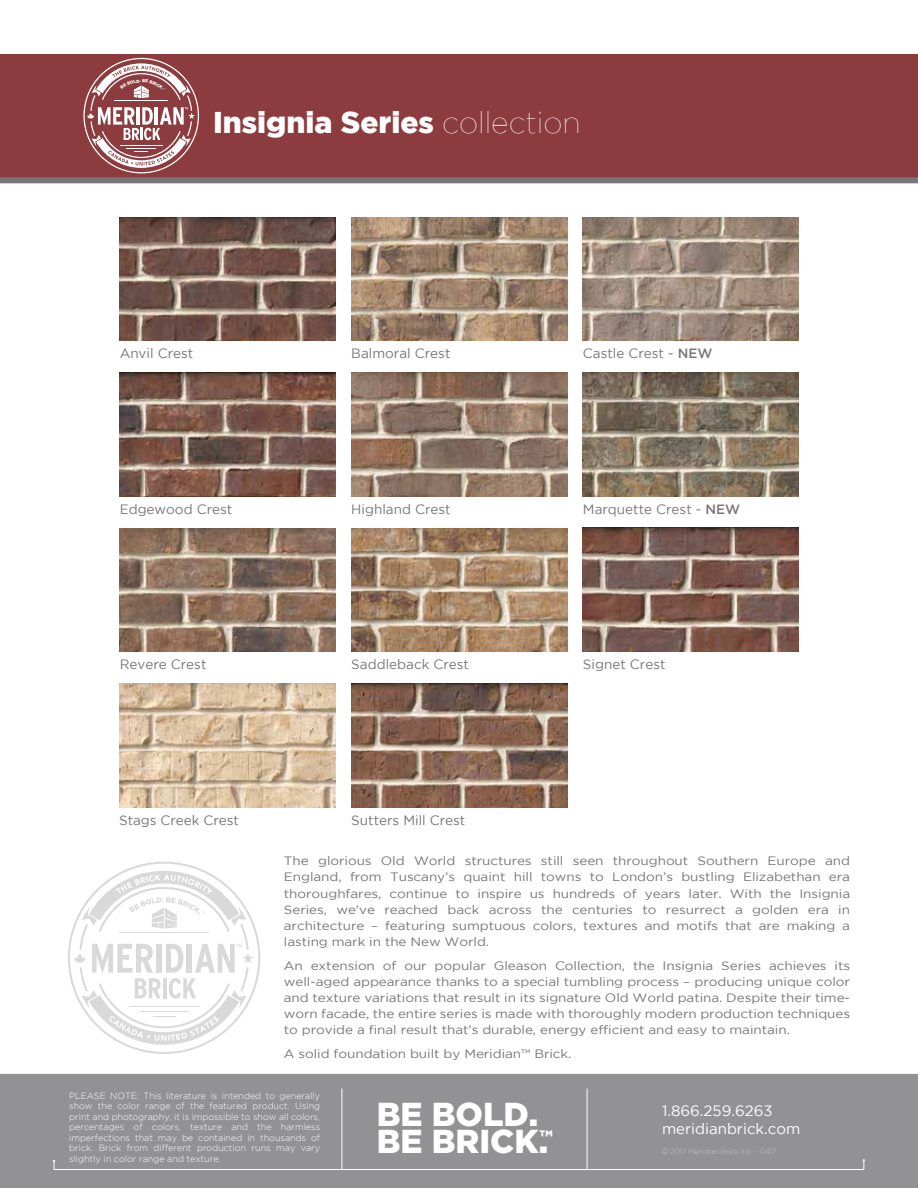
<style>
.page{position:relative;width:918px;height:1188px;background:#fff}
.page>*{position:absolute;margin:0;border:0;box-sizing:border-box;transform-origin:0 0}
.t1{font:900 33.15px/27.6px "Gotham";color:#fff}
.t2{font:900 30px "Gotham";color:#fff}
.t3{font:15px/18px "Gotham";color:#fff}
.t4{font:13.5px "Gotham";color:#77777a}
.t5{font:12.15px/16.2px "Gotham";letter-spacing:-.005em;color:#77777a;text-align:justify;scale:1.11 1}
.t6{font:300 9px/10.5px "Gotham";color:#fff;text-align:justify}
.s1{font-weight:100}
.s2{font-weight:500}
</style>
<div class="page">
<div style="left:0;top:1074px;width:918px;height:114px;background:#929294"></div>
<img style="left:120px;top:217px;width:216px;height:124px">
<img style="left:120px;top:373px;width:216px;height:123px">
<img style="left:120px;top:528px;width:216px;height:124px">
<img style="left:583px;top:528px;width:216px;height:123px">
<img style="left:351px;top:217px;width:216px;height:124px">
<img style="left:351px;top:373px;width:216px;height:123px">
<img style="left:351px;top:528px;width:216px;height:124px">
<hr style="left:587px;top:1089px;width:1px;height:81px;background:#fff">
<hr style="left:342px;top:1089px;width:1px;height:81px;background:#fff">
<div style="left:54px;top:1160px;width:810px;height:10px;border:1px solid #fff"></div>
<div style="left:0;top:54px;width:918px;height:124px;background:#8c3c3e"></div>
<div style="left:0;top:177px;width:918px;height:6px;background:#77777a"></div>
<img style="left:119px;top:684px;width:216px;height:123px">
<img style="left:351px;top:684px;width:216px;height:123px">
<img style="left:583px;top:217px;width:216px;height:124px">
<svg style="left:68px;top:862px;width:192px;height:192px"></svg>
<img style="left:583px;top:373px;width:216px;height:123px">
<svg style="left:83px;top:58px;width:116px;height:115px"></svg>
<h2 class="t2" style="left:213px;top:105px;width:369px">Insignia Series <span class="s1">collection</span></h2>
<p class="t4" style="left:120px;top:346px;width:75px">Anvil Crest</p>
<p class="t4" style="left:351px;top:346px;width:101px">Balmoral Crest</p>
<p class="t4" style="left:583px;top:346px;width:131px">Castle Crest - <span class="s2">NEW</span></p>
<p class="t4" style="left:120px;top:501px;width:114px">Edgewood Crest</p>
<p class="t4" style="left:351px;top:501px;width:101px">Highland Crest</p>
<p class="t4" style="left:583px;top:501px;width:159px">Marquette Crest - <span class="s2">NEW</span></p>
<p class="t4" style="left:120px;top:657px;width:88px">Revere Crest</p>
<p class="t4" style="left:583px;top:656px;width:84px">Signet Crest</p>
<p class="t4" style="left:351px;top:657px;width:119px">Saddleback Crest</p>
<p class="t4" style="left:119px;top:812px;width:122px">Stags Creek Crest</p>
<p class="t4" style="left:351px;top:812px;width:116px">Sutters Mill Crest</p>
<p class="t5" style="left:284px;top:853px;width:512px">The glorious Old World structures still seen throughout Southern Europe and England, from Tuscany’s quaint hill towns to London’s bustling Elizabethan era thoroughfares, continue to inspire us hundreds of years later. With the Insignia Series, we’ve reached back across the centuries to resurrect a golden era in architecture – featuring sumptuous colors, textures and motifs that are making a lasting mark in the New World.</p>
<p class="t5" style="left:284px;top:957px;width:512px">An extension of our popular Gleason Collection, the Insignia Series achieves its well-aged appearance thanks to a special tumbling process – producing unique color and texture variations that result in its signature Old World patina. Despite their time&shy;worn facade, the entire series is made with thoroughly modern production techniques to provide a final result that’s durable, energy efficient and easy to maintain.</p>
<p class="t5" style="left:284px;top:1045px;width:261px">A solid foundation built by Meridian™ Brick.</p>
<p class="t6" style="left:69px;top:1090px;width:252px">PLEASE NOTE: This literature is intended to generally show the color range of the featured product. Using print and photography, it is impossible to show all colors, percentages of colors, texture and the harmless imperfections that may be contained in thousands of brick. Brick from different production runs may vary slightly in color range and texture.</p>
<h1 class="t1" style="left:377px;top:1099px;width:178px">BE BOLD.<br>BE BRICK.<sup>™</sup></h1>
<p class="t3" style="left:662px;top:1102px;width:140px">1.866.259.6263 meridianbrick.com</p>
</div>
